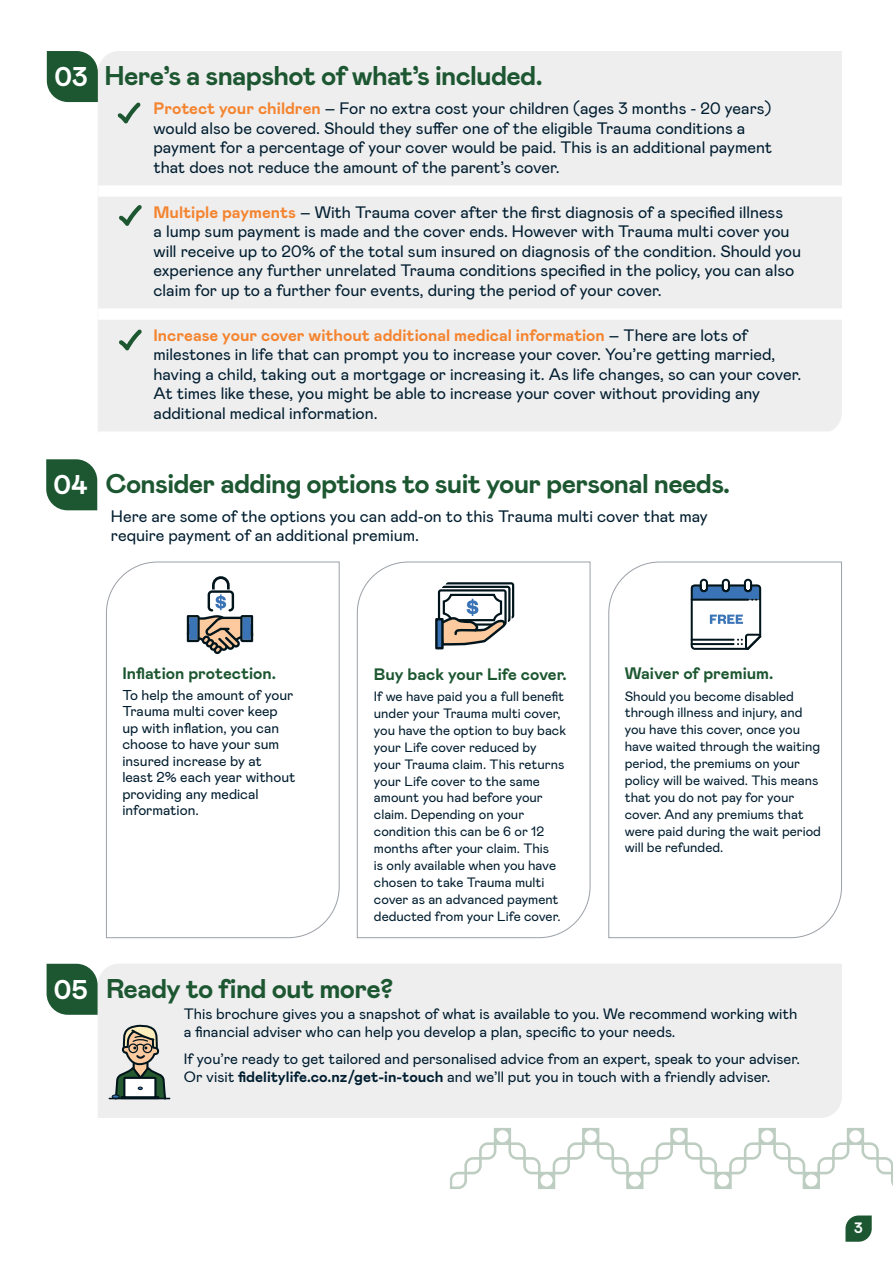
<style>
.page{position:relative;width:893px;height:1263px;background:#fff}
.page>*{position:absolute;margin:0;border:0;box-sizing:border-box;transform-origin:0 0}
.t1{font:700 27px "Mabry Pro";letter-spacing:-.025em;color:#1d5731}
.t2{font:700 27px "Mabry Pro";color:#fff}
.t3{font:16.5px/19.5px "Mabry Pro";color:#001d2f}
.t4{font:700 16.5px "Mabry Pro";color:#1d5731}
.t5{font:15px/18px "Mabry Pro";color:#001d2f}
.t6{font:700 15px "Mabry Pro";color:#fff}
.t7{font:14.25px/16.5px "Mabry Pro";color:#001d2f}
.t8{font:13.5px/16.8px "Mabry Pro";color:#001d2f}
.s1{font-weight:700;color:#f5842e}
.s2{color:#fff}
.s3{font-weight:700}
</style>
<div class="page">
<div style="left:98px;top:51px;width:744px;height:380px;background:#eeeeef"></div>
<div style="left:98px;top:964px;width:744px;height:154px;background:#eeeeef"></div>
<svg style="left:845px;top:1215px;width:27px;height:27px"></svg>
<svg style="left:106px;top:561px;width:234px;height:377px"></svg>
<svg style="left:357px;top:561px;width:234px;height:377px"></svg>
<svg style="left:608px;top:561px;width:234px;height:377px"></svg>
<svg style="left:47px;top:964px;width:51px;height:51px"></svg>
<div style="left:98px;top:185px;width:748px;height:12px;background:#fff"></div>
<div style="left:98px;top:308px;width:748px;height:12px;background:#fff"></div>
<svg style="left:47px;top:51px;width:51px;height:51px"></svg>
<svg style="left:46px;top:459px;width:51px;height:51px"></svg>
<svg style="left:117px;top:102px;width:24px;height:21px"></svg>
<svg style="left:119px;top:205px;width:23px;height:21px"></svg>
<svg style="left:119px;top:329px;width:23px;height:21px"></svg>
<svg style="left:450px;top:1128px;width:443px;height:61px"></svg>
<hr style="left:109px;top:1098px;width:61px;height:1px;background:#00141c">
<svg style="left:112px;top:1022px;width:55px;height:80px"></svg>
<svg style="left:438px;top:582px;width:76px;height:65px"></svg>
<div style="left:436px;top:619px;width:6px;height:29px;background:#3b74b6"></div>
<div style="left:435px;top:618px;width:9px;height:31px;border:2px solid #00141c"></div>
<svg style="left:187px;top:576px;width:66px;height:78px"></svg>
<svg style="left:691px;top:579px;width:70px;height:71px"></svg>
<h1 class="t2" style="left:55px;top:57px;width:35px">03</h1>
<h1 class="t1" style="left:105px;top:57px;width:440px">Here’s a snapshot of what’s included.</h1>
<p class="t3" style="left:153px;top:98px;width:620px"><span class="s1">Protect your children</span> – For no extra cost your children (ages 3 months - 20 years) would also be covered. Should they suffer one of the eligible Trauma conditions a payment for a percentage of your cover would be paid. This is an additional payment that does not reduce the amount of the parent’s cover.</p>
<p class="t3" style="left:153px;top:201px;width:649px"><span class="s1">Multiple payments</span> – With Trauma cover after the first diagnosis of a specified illness<br>a lump sum payment is made and the cover ends. However with Trauma multi cover you will receive up to 20% of the total sum insured on diagnosis of the condition. Should you experience any further unrelated Trauma conditions specified in the policy, you can also claim for up to a further four events, during the period of your cover.</p>
<p class="t3" style="left:153px;top:324px;width:649px"><span class="s1">Increase your cover without additional medical information</span> – There are lots of milestones in life that can prompt you to increase your cover. You’re getting married, having a child, taking out a mortgage or increasing it. As life changes, so can your cover.<br>At times like these, you might be able to increase your cover without providing any additional medical information.</p>
<h1 class="t2" style="left:54px;top:466px;width:35px">04</h1>
<h1 class="t1" style="left:105px;top:464px;width:626px">Consider adding options to suit your personal needs.</h1>
<p class="t3" style="left:111px;top:505px;width:598px">Here are some of the options you can add-on to this Trauma multi cover that may require payment of an additional premium.</p>
<p class="t4" style="left:122px;top:661px;width:155px">Inflation protection.</p>
<p class="t7" style="left:122px;top:686px;width:175px">To help the amount of your<br>Trauma multi cover keep up with inflation, you can choose to have your sum insured increase by at least 2% each year without providing any medical information.</p>
<p class="t4" style="left:374px;top:662px;width:194px">Buy back your Life cover.</p>
<p class="t8" style="left:374px;top:687px;width:194px">If we have paid you a full benefit under your Trauma multi cover, you have the option to buy back your Life cover reduced by your Trauma claim. This returns your Life cover to the same amount you had before your claim. Depending on your condition this can be 6 or 12 months after your claim. This<br>is only available when you have chosen to take Trauma multi cover as an advanced payment deducted from your Life cover.</p>
<p class="t4" style="left:625px;top:662px;width:150px">Waiver of premium.</p>
<p class="t8" style="left:625px;top:687px;width:198px">Should you become disabled through illness and injury, and you have this cover, once you have waited through the waiting period, the premiums on your policy will be waived. This means that you do not pay for your cover. And any premiums that were paid during the wait period will be refunded.</p>
<h1 class="t1" style="left:54px;top:969px;width:341px"><span class="s2">05</span> Ready to find out more?</h1>
<p class="t5" style="left:184px;top:1004px;width:615px">This brochure gives you a snapshot of what is available to you. We recommend working with a financial adviser who can help you develop a plan, specific to your needs.</p>
<p class="t5" style="left:184px;top:1048px;width:618px">If you’re ready to get tailored and personalised advice from an expert, speak to your adviser.<br>Or visit <span class="s3">fidelitylife.co.nz/get-in-touch</span> and we’ll put you in touch with a friendly adviser.</p>
<p class="t6" style="left:854px;top:1217px;width:10px">3</p>
</div>
